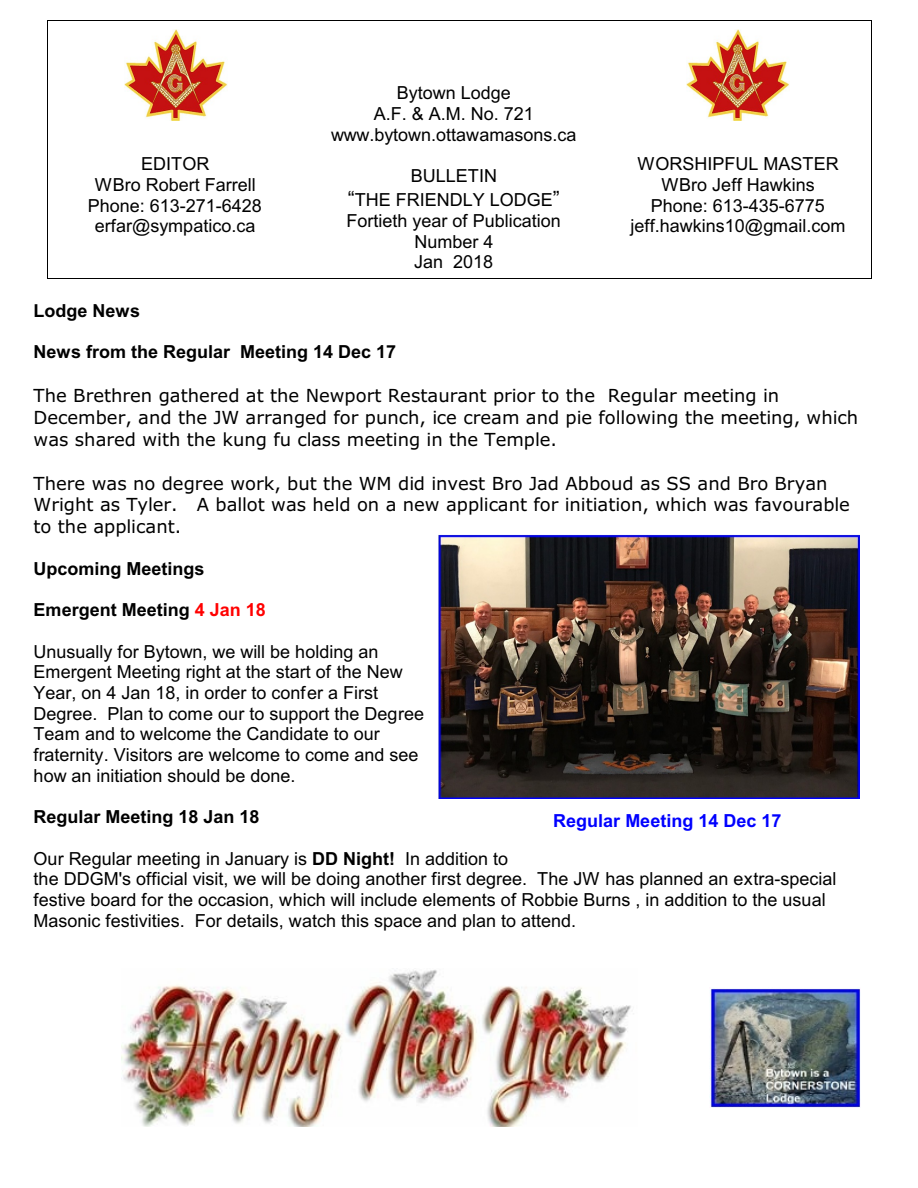
<style>
.page{position:relative;width:918px;height:1188px;background:#fff}
.page>*{position:absolute;margin:0;border:0;box-sizing:border-box;transform-origin:0 0}
.t1{font:18px/20.7px "Arial";color:#000;text-align:center}
.t2{font:18px/21.9px "Verdana";color:#000}
.t3{font:700 18px "Arial";color:#000}
.t4{font:700 18px "Arial";color:#00f}
.s1{font-size:21px}
.s2{color:#f00}
.s3{font-weight:700}
</style>
<div class="page">
<hr style="left:47px;top:20px;width:1px;height:133px;background:#000">
<hr style="left:47px;top:20px;width:256px;height:1px;background:#000">
<hr style="left:303px;top:20px;width:302px;height:1px;background:#000">
<hr style="left:871px;top:20px;width:1px;height:133px;background:#000">
<hr style="left:605px;top:20px;width:267px;height:1px;background:#000">
<hr style="left:47px;top:154px;width:1px;height:125px;background:#000">
<hr style="left:47px;top:278px;width:256px;height:1px;background:#000">
<hr style="left:303px;top:278px;width:302px;height:1px;background:#000">
<hr style="left:871px;top:154px;width:1px;height:125px;background:#000">
<hr style="left:605px;top:278px;width:267px;height:1px;background:#000">
<img style="left:124px;top:29px;width:103px;height:91px">
<img style="left:439px;top:535px;width:420px;height:263px">
<img style="left:122px;top:970px;width:509px;height:157px">
<img style="left:709px;top:988px;width:151px;height:119px">
<img style="left:687px;top:29px;width:103px;height:91px">
<p class="t1" style="left:331px;top:84px;width:247px">Bytown Lodge<br>A.F. &amp; A.M. No. 721 www.bytown.ottawamasons.ca</p>
<p class="t1" style="left:348px;top:166px;width:214px;line-height:23.5px">BULLETIN<br><span class="s1">“</span>THE FRIENDLY LODGE<span class="s1">”</span></p>
<p class="t1" style="left:346px;top:212px;width:216px">Fortieth year of Publication<br>Number 4<br>Jan 2018</p>
<p class="t1" style="left:88px;top:155px;width:176px">EDITOR<br>WBro Robert Farrell<br>Phone: 613-271-6428 erfar@sympatico.ca</p>
<p class="t1" style="left:631px;top:155px;width:216px">WORSHIPFUL MASTER<br>WBro Jeff Hawkins<br>Phone: 613-435-6775 jeff.hawkins10@gmail.com</p>
<p class="t3" style="left:34px;top:304px;width:108px">Lodge News</p>
<p class="t3" style="left:34px;top:345px;width:364px">News from the Regular Meeting 14 Dec 17</p>
<p class="t2" style="left:34px;top:386px;width:826px">The Brethren gathered at the Newport Restaurant prior to the Regular meeting in<br>December, and the JW arranged for punch, ice cream and pie following the meeting, which was shared with the kung fu class meeting in the Temple.</p>
<p class="t2" style="left:34px;top:474px;width:818px">There was no degree work, but the WM did invest Bro Jad Abboud as SS and Bro Bryan<br>Wright as Tyler. A ballot was held on a new applicant for initiation, which was favourable to the applicant.</p>
<p class="t3" style="left:34px;top:562px;width:172px">Upcoming Meetings</p>
<p class="t3" style="left:34px;top:603px;width:234px">Emergent Meeting <span class="s2">4 Jan 18</span></p>
<p class="t1" style="left:34px;top:643px;width:392px;text-align:left">Unusually for Bytown, we will be holding an Emergent Meeting right at the start of the New Year, on 4 Jan 18, in order to confer a First Degree. Plan to come our to support the Degree Team and to welcome the Candidate to our fraternity. Visitors are welcome to come and see how an initiation should be done.</p>
<p class="t3" style="left:34px;top:810px;width:227px">Regular Meeting 18 Jan 18</p>
<p class="t1" style="left:34px;top:850px;width:804px;text-align:left">Our Regular meeting in January is <span class="s3">DD Night!</span> In addition to<br>the DDGM's official visit, we will be doing another first degree. The JW has planned an extra-special festive board for the occasion, which will include elements of Robbie Burns , in addition to the usual Masonic festivities. For details, watch this space and plan to attend.</p>
<p class="t4" style="left:553px;top:814px;width:230px">Regular Meeting 14 Dec 17</p>
</div>
